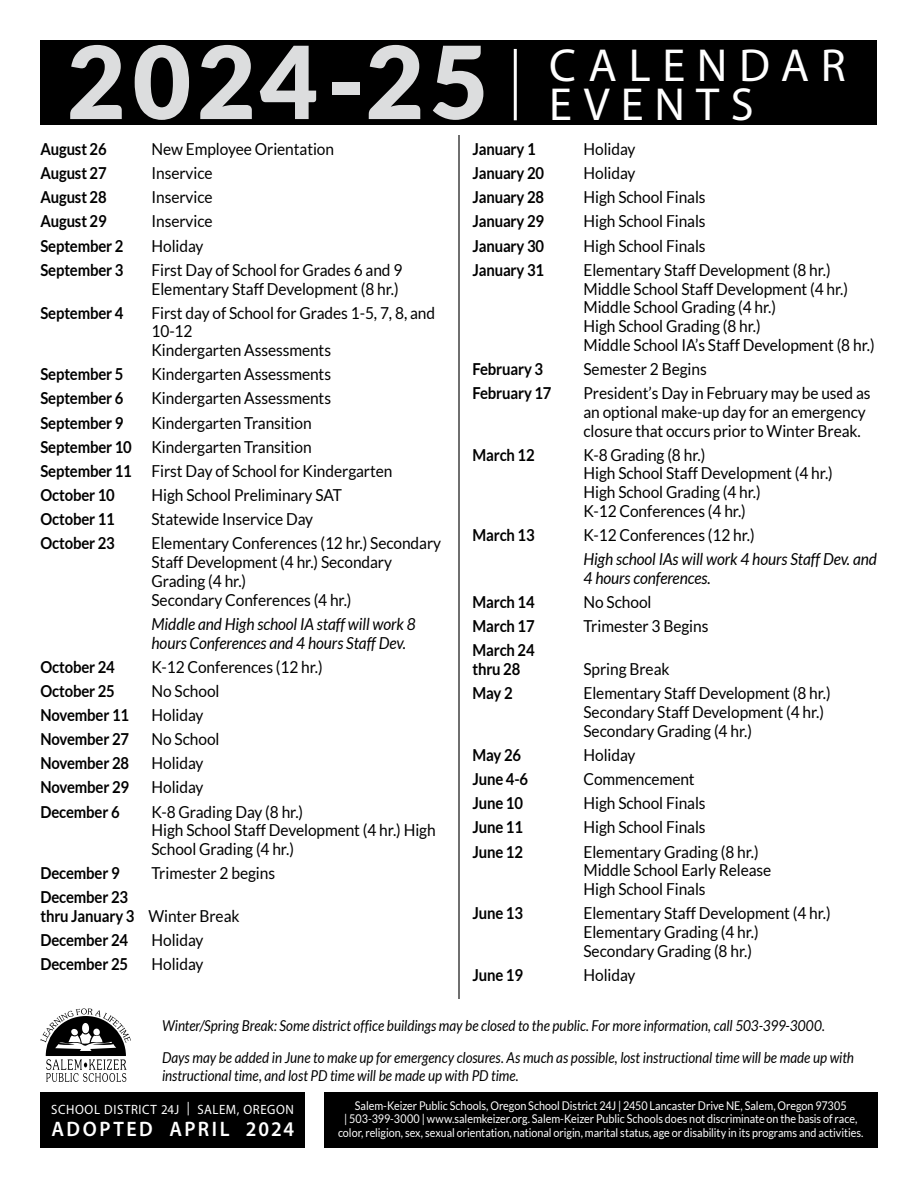
<style>
.page{position:relative;width:918px;height:1188px;background:#fff}
.page>*{position:absolute;margin:0;border:0;box-sizing:border-box;transform-origin:0 0}
.t1{font:46.5px/39px "Myriad Pro";letter-spacing:.25em;color:#fff}
.t2{font:600 21px "Myriad Pro";letter-spacing:.13em;color:#fff;scale:.95 1}
.t3{font:16.5px/18.8px "Lato";letter-spacing:-.005em;color:#000;scale:.94 1}
.t4{font:700 16.5px/18.8px "Lato";letter-spacing:-.01em;color:#000;scale:.9 1}
.t5{font:italic 16.5px/18.8px "Lato";letter-spacing:-.005em;color:#000;scale:.94 1}
.t6{font:italic 15px/31.5px "Lato";color:#000;scale:.9 1}
.t7{font:13.5px "Myriad Pro";letter-spacing:.05em;color:#fff;scale:.95 1}
.t8{font:12px/13.5px "Lato";letter-spacing:-.005em;color:#fff;text-align:center;scale:.9 1}
.s1{font-family:"Lato";font-weight:900;font-size:100.65px;color:#dcddde}
.s2{font-weight:700}
.s3{font-weight:400}
</style>
<div class="page">
<div style="left:40px;top:40px;width:838px;height:85px;background:#000"></div>
<hr style="left:514px;top:49px;width:3px;height:71px;background:#fff">
<hr style="left:458px;top:135px;width:2px;height:864px;background:#000">
<svg style="left:40px;top:1008px;width:91px;height:74px"></svg>
<div style="left:324px;top:1092px;width:554px;height:56px;background:#000"></div>
<div style="left:40px;top:1092px;width:265px;height:56px;background:#000"></div>
<h1 class="t1" style="left:549px;top:46px;width:298px;text-indent:-482px"><span class="s1">2024-25</span> CALENDAR<br>EVENTS</h1>
<p class="t4" style="left:40px;top:139px;width:75px">August 26</p>
<p class="t3" style="left:152px;top:140px;width:196px">New Employee Orientation</p>
<p class="t4" style="left:40px;top:164px;width:75px">August 27</p>
<p class="t3" style="left:152px;top:164px;width:67px">Inservice</p>
<p class="t4" style="left:40px;top:188px;width:75px">August 28</p>
<p class="t3" style="left:152px;top:188px;width:67px">Inservice</p>
<p class="t4" style="left:40px;top:212px;width:75px">August 29</p>
<p class="t3" style="left:152px;top:212px;width:67px">Inservice</p>
<p class="t4" style="left:40px;top:236px;width:94px">September 2</p>
<p class="t3" style="left:152px;top:236px;width:57px">Holiday</p>
<p class="t4" style="left:40px;top:260px;width:94px">September 3</p>
<p class="t3" style="left:152px;top:260px;width:268px">First Day of School for Grades 6 and 9<br>Elementary Staff Development (8 hr.)</p>
<p class="t4" style="left:40px;top:303px;width:94px">September 4</p>
<p class="t3" style="left:152px;top:303px;width:303px">First day of School for Grades 1-5, 7, 8, and<br>10-12<br>Kindergarten Assessments</p>
<p class="t4" style="left:40px;top:365px;width:94px">September 5</p>
<p class="t3" style="left:152px;top:365px;width:193px">Kindergarten Assessments</p>
<p class="t4" style="left:40px;top:389px;width:94px">September 6</p>
<p class="t3" style="left:152px;top:389px;width:193px">Kindergarten Assessments</p>
<p class="t4" style="left:40px;top:413px;width:94px">September 9</p>
<p class="t3" style="left:40px;top:410px;width:376px;line-height:24.2px;text-indent:111px">Kindergarten Transition<br><span class="s2">September 10</span> Kindergarten Transition<br><span class="s2">September 11</span> First Day of School for Kindergarten<br><span class="s2">October 10</span></p>
<p class="t3" style="left:152px;top:486px;width:204px">High School Preliminary SAT</p>
<p class="t4" style="left:40px;top:510px;width:84px">October 11</p>
<p class="t3" style="left:152px;top:510px;width:174px">Statewide Inservice Day</p>
<p class="t4" style="left:40px;top:534px;width:84px">October 23</p>
<p class="t3" style="left:152px;top:534px;width:310px">Elementary Conferences (12 hr.) Secondary<br>Staff Development (4 hr.) Secondary<br>Grading (4 hr.)<br>Secondary Conferences (4 hr.)</p>
<p class="t5" style="left:152px;top:615px;width:283px">Middle and High school IA staff will work 8 hours Conferences and 4 hours Staff Dev.</p>
<p class="t4" style="left:40px;top:657px;width:84px">October 24</p>
<p class="t3" style="left:152px;top:657px;width:184px">K-12 Conferences (12 hr.)</p>
<p class="t4" style="left:40px;top:681px;width:84px">October 25</p>
<p class="t3" style="left:152px;top:681px;width:74px">No School</p>
<p class="t4" style="left:40px;top:705px;width:100px">November 11</p>
<p class="t3" style="left:152px;top:706px;width:57px">Holiday</p>
<p class="t4" style="left:40px;top:730px;width:100px">November 27</p>
<p class="t3" style="left:152px;top:730px;width:74px">No School</p>
<p class="t4" style="left:40px;top:754px;width:100px">November 28</p>
<p class="t3" style="left:152px;top:754px;width:57px">Holiday</p>
<p class="t4" style="left:40px;top:778px;width:100px">November 29</p>
<p class="t3" style="left:152px;top:778px;width:57px">Holiday</p>
<p class="t4" style="left:40px;top:802px;width:89px">December 6</p>
<p class="t3" style="left:152px;top:802px;width:304px">K-8 Grading Day (8 hr.)<br>High School Staff Development (4 hr.) High<br>School Grading (4 hr.)</p>
<p class="t4" style="left:40px;top:864px;width:89px">December 9</p>
<p class="t3" style="left:152px;top:864px;width:133px">Trimester 2 begins</p>
<p class="t4" style="left:40px;top:888px;width:223px">December 23<br>thru January 3 <span class="s3">Winter Break</span></p>
<p class="t4" style="left:40px;top:931px;width:99px">December 24</p>
<p class="t3" style="left:152px;top:931px;width:57px">Holiday</p>
<p class="t4" style="left:40px;top:955px;width:99px">December 25</p>
<p class="t3" style="left:152px;top:955px;width:57px">Holiday</p>
<p class="t4" style="left:472px;top:139px;width:72px">January 1</p>
<p class="t3" style="left:584px;top:140px;width:57px">Holiday</p>
<p class="t4" style="left:472px;top:164px;width:81px">January 20</p>
<p class="t3" style="left:584px;top:164px;width:57px">Holiday</p>
<p class="t4" style="left:472px;top:188px;width:81px">January 28</p>
<p class="t3" style="left:584px;top:188px;width:131px">High School Finals</p>
<p class="t4" style="left:472px;top:212px;width:81px">January 29</p>
<p class="t3" style="left:584px;top:212px;width:131px">High School Finals</p>
<p class="t4" style="left:472px;top:236px;width:81px">January 30</p>
<p class="t3" style="left:584px;top:236px;width:131px">High School Finals</p>
<p class="t4" style="left:472px;top:260px;width:81px">January 31</p>
<p class="t3" style="left:584px;top:260px;width:311px">Elementary Staff Development (8 hr.)<br>Middle School Staff Development (4 hr.)<br>Middle School Grading (4 hr.)<br>High School Grading (8 hr.)<br>Middle School IA’s Staff Development (8 hr.)</p>
<p class="t4" style="left:472px;top:359px;width:80px">February 3</p>
<p class="t3" style="left:584px;top:359px;width:133px">Semester 2 Begins</p>
<p class="t4" style="left:472px;top:383px;width:89px">February 17</p>
<p class="t3" style="left:584px;top:384px;width:307px">President’s Day in February may be used as an optional make-up day for an emergency closure that occurs prior to Winter Break.</p>
<p class="t4" style="left:472px;top:445px;width:71px">March 12</p>
<p class="t3" style="left:584px;top:445px;width:267px">K-8 Grading (8 hr.)<br>High School Staff Development (4 hr.)<br>High School Grading (4 hr.)<br>K-12 Conferences (4 hr.)</p>
<p class="t4" style="left:472px;top:526px;width:71px">March 13</p>
<p class="t3" style="left:584px;top:526px;width:184px">K-12 Conferences (12 hr.)</p>
<p class="t5" style="left:584px;top:550px;width:314px">High school IAs will work 4 hours Staff Dev. and<br>4 hours conferences.</p>
<p class="t4" style="left:472px;top:593px;width:71px">March 14</p>
<p class="t3" style="left:584px;top:593px;width:74px">No School</p>
<p class="t4" style="left:472px;top:617px;width:71px">March 17</p>
<p class="t3" style="left:584px;top:617px;width:134px">Trimester 3 Begins</p>
<p class="t4" style="left:472px;top:641px;width:71px">March 24 thru 28</p>
<p class="t3" style="left:584px;top:660px;width:93px">Spring Break</p>
<p class="t4" style="left:472px;top:684px;width:46px">May 2</p>
<p class="t3" style="left:584px;top:684px;width:265px">Elementary Staff Development (8 hr.)<br>Secondary Staff Development (4 hr.)<br>Secondary Grading (4 hr.)</p>
<p class="t4" style="left:472px;top:745px;width:55px">May 26</p>
<p class="t3" style="left:584px;top:746px;width:57px">Holiday</p>
<p class="t4" style="left:472px;top:770px;width:63px">June 4-6</p>
<p class="t3" style="left:584px;top:770px;width:120px">Commencement</p>
<p class="t4" style="left:472px;top:794px;width:58px">June 10</p>
<p class="t3" style="left:584px;top:794px;width:131px">High School Finals</p>
<p class="t4" style="left:472px;top:818px;width:58px">June 11</p>
<p class="t3" style="left:584px;top:818px;width:131px">High School Finals</p>
<p class="t4" style="left:472px;top:842px;width:58px">June 12</p>
<p class="t3" style="left:584px;top:842px;width:201px">Elementary Grading (8 hr.)<br>Middle School Early Release<br>High School Finals</p>
<p class="t4" style="left:472px;top:904px;width:58px">June 13</p>
<p class="t3" style="left:584px;top:904px;width:265px">Elementary Staff Development (4 hr.)<br>Elementary Grading (4 hr.)<br>Secondary Grading (8 hr.)</p>
<p class="t4" style="left:472px;top:965px;width:58px">June 19</p>
<p class="t3" style="left:584px;top:965px;width:57px">Holiday</p>
<p class="t6" style="left:162px;top:1011px;width:770px">Winter/Spring Break: Some district office buildings may be closed to the public. For more information, call 503-399-3000.<br>Days may be added in June to make up for emergency closures. As much as possible, lost instructional time will be made up with</p>
<p class="t6" style="left:162px;top:1060px;width:398px">instructional time, and lost PD time will be made up with PD time.</p>
<p class="t7" style="left:51px;top:1101px;width:257px">SCHOOL DISTRICT 24J | SALEM, OREGON</p>
<p class="t2" style="left:51px;top:1116px;width:257px">ADOPTED APRIL 2024</p>
<p class="t8" style="left:338px;top:1098px;width:585px">Salem-Keizer Public Schools, Oregon School District 24J | 2450 Lancaster Drive NE, Salem, Oregon 97305<br>| 503-399-3000 | www.salemkeizer.org. Salem-Keizer Public Schools does not discriminate on the basis of race, color, religion, sex, sexual orientation, national origin, marital status, age or disability in its programs and activities.</p>
</div>
